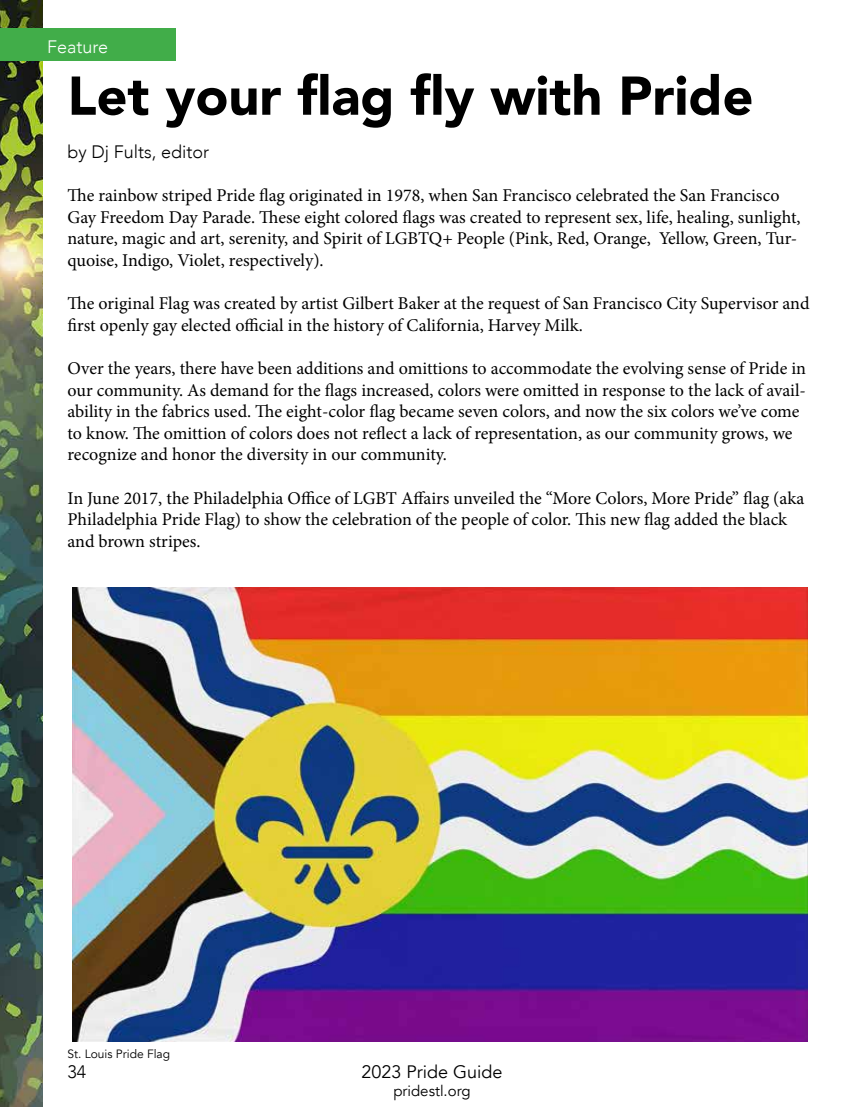
<style>
.page{position:relative;width:864px;height:1107px;background:#fff}
.page>*{position:absolute;margin:0;border:0;box-sizing:border-box;transform-origin:0 0}
.t1{font:900 54px "Avenir";color:#000}
.t2{font:18px/21.6px "Minion Pro";color:#000}
.t3{font:300 18px "Avenir";color:#000}
.t4{font:18px "Avenir";color:#000}
.t5{font:300 18px "Avenir";color:#fff}
.t6{font:15px "Avenir";color:#000}
.t7{font:12px "Avenir";color:#000}
</style>
<div class="page">
<img style="left:0;top:0;width:43px;height:1107px">
<div style="left:0;top:28px;width:176px;height:32px;background:#41ad49"></div>
<img style="left:72px;top:587px;width:735px;height:455px">
<p class="t5" style="left:47px;top:36px;width:63px">Feature</p>
<h1 class="t1" style="left:68px;top:50px;width:687px">Let your flag fly with Pride</h1>
<p class="t3" style="left:68px;top:141px;width:143px">by Dj Fults, editor</p>
<p class="t2" style="left:68px;top:185px;width:735px">The rainbow striped Pride flag originated in 1978, when San Francisco celebrated the San Francisco Gay Freedom Day Parade. These eight colored flags was created to represent sex, life, healing, sunlight, nature, magic and art, serenity, and Spirit of LGBTQ+ People (Pink, Red, Orange, Yellow, Green, Tur&shy;quoise, Indigo, Violet, respectively).</p>
<p class="t2" style="left:68px;top:293px;width:744px">The original Flag was created by artist Gilbert Baker at the request of San Francisco City Supervisor and first openly gay elected official in the history of California, Harvey Milk.</p>
<p class="t2" style="left:68px;top:357px;width:740px">Over the years, there have been additions and omittions to accommodate the evolving sense of Pride in our community. As demand for the flags increased, colors were omitted in response to the lack of avail&shy;ability in the fabrics used. The eight-color flag became seven colors, and now the six colors we’ve come to know. The omittion of colors does not reflect a lack of representation, as our community grows, we recognize and honor the diversity in our community.</p>
<p class="t2" style="left:68px;top:487px;width:738px">In June 2017, the Philadelphia Office of LGBT Affairs unveiled the “More Colors, More Pride” flag (aka<br>Philadelphia Pride Flag) to show the celebration of the people of color. This new flag added the black and brown stripes.</p>
<p class="t7" style="left:68px;top:1047px;width:104px">St. Louis Pride Flag</p>
<p class="t3" style="left:68px;top:1061px;width:20px">34</p>
<p class="t4" style="left:361px;top:1061px;width:143px">2023 Pride Guide</p>
<p class="t6" style="left:393px;top:1082px;width:79px">pridestl.org</p>
</div>
